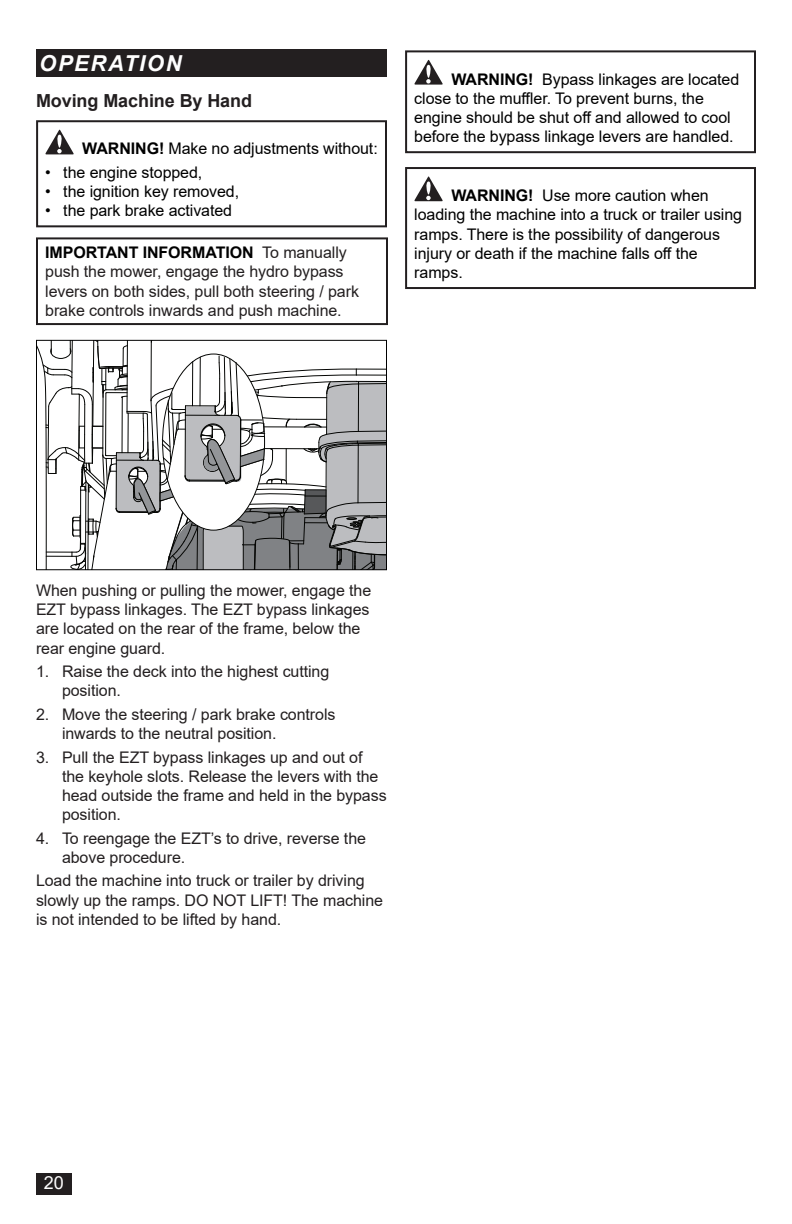
<style>
.page{position:relative;width:792px;height:1224px;background:#fff}
.page>*{position:absolute;margin:0;border:0;box-sizing:border-box;transform-origin:0 0}
.t1{font:italic 700 22px "Arial";letter-spacing:.075em;color:#fff}
.Head_9{font:700 18px "Arial";letter-spacing:-.005em;color:#231f20}
.t2{font:18px "Arial";color:#fff}
.Warning{font:16px/19.2px "Arial";letter-spacing:-.005em;color:#231f20}
.Warning-2{font:16px/19.2px "Arial";letter-spacing:-.005em;color:#000}
.Body_Text{font:16px/19.2px "Arial";letter-spacing:-.005em;color:#231f20}
.s1{font-weight:700}
.s2{font-weight:700;color:#000}
</style>
<div class="page">
<svg style="left:36px;top:342px;width:350px;height:229px"></svg>
<div style="left:36px;top:340px;width:351px;height:230px;border:1px solid #000"></div>
<div style="left:36px;top:1174px;width:35px;height:21px;background:#231f20"></div>
<div style="left:36px;top:49px;width:351px;height:27px;background:#231f20"></div>
<svg style="left:414px;top:60px;width:29px;height:25px"></svg>
<div style="left:405px;top:50px;width:351px;height:103px;border:2px solid #231f20"></div>
<svg style="left:414px;top:176px;width:29px;height:25px"></svg>
<div style="left:405px;top:167px;width:351px;height:122px;border:2px solid #231f20"></div>
<svg style="left:45px;top:129px;width:29px;height:25px"></svg>
<div style="left:36px;top:120px;width:351px;height:107px;border:2px solid #231f20"></div>
<div style="left:36px;top:237px;width:352px;height:88px;border:2px solid #231f20"></div>
<h1 class="t1" style="left:39px;top:48px;width:144px">OPERATION</h1>
<p class="Head_9" style="left:36px;top:88px;width:218px">Moving Machine By Hand</p>
<p class="Warning-2" style="left:82px;top:139px;width:297px"><span class="s1">WARNING!</span> Make no adjustments without:</p>
<p class="Warning-2" style="left:45px;top:163px;width:159px">• the engine stopped,</p>
<p class="Warning-2" style="left:45px;top:182px;width:195px">• the ignition key removed,</p>
<p class="Warning-2" style="left:45px;top:201px;width:188px">• the park brake activated</p>
<p class="Warning" style="left:45px;top:243px;width:315px"><span class="s2">IMPORTANT INFORMATION</span> To manually push the mower, engage the hydro bypass levers on both sides, pull both steering / park brake controls inwards and push machine.</p>
<p class="Warning-2" style="left:414px;top:69px;width:327px;text-indent:37px"><span class="s1">WARNING!</span> Bypass linkages are located close to the muffler. To prevent burns, the engine should be shut off and allowed to cool before the bypass linkage levers are handled.</p>
<p class="Warning-2" style="left:414px;top:186px;width:329px;text-indent:37px"><span class="s1">WARNING!</span> Use more caution when loading the machine into a truck or trailer using ramps. There is the possibility of dangerous injury or death if the machine falls off the ramps.</p>
<p class="Body_Text" style="left:36px;top:581px;width:337px">When pushing or pulling the mower, engage the EZT bypass linkages. The EZT bypass linkages are located on the rear of the frame, below the rear engine guard.</p>
<p class="Warning" style="left:62px;top:662px;width:269px;text-indent:-26px">1. Raise the deck into the highest cutting position.</p>
<p class="Warning" style="left:62px;top:705px;width:275px;text-indent:-26px">2. Move the steering / park brake controls inwards to the neutral position.</p>
<p class="Warning" style="left:62px;top:747px;width:326px;text-indent:-26px">3. Pull the EZT bypass linkages up and out of the keyhole slots. Release the levers with the head outside the frame and held in the bypass position.</p>
<p class="Warning" style="left:62px;top:828px;width:306px;text-indent:-26px">4. To reengage the EZT’s to drive, reverse the above procedure.</p>
<p class="Body_Text" style="left:36px;top:871px;width:349px">Load the machine into truck or trailer by driving slowly up the ramps. DO NOT LIFT! The machine is not intended to be lifted by hand.</p>
<p class="t2" style="left:44px;top:1170px;width:22px">20</p>
</div>
